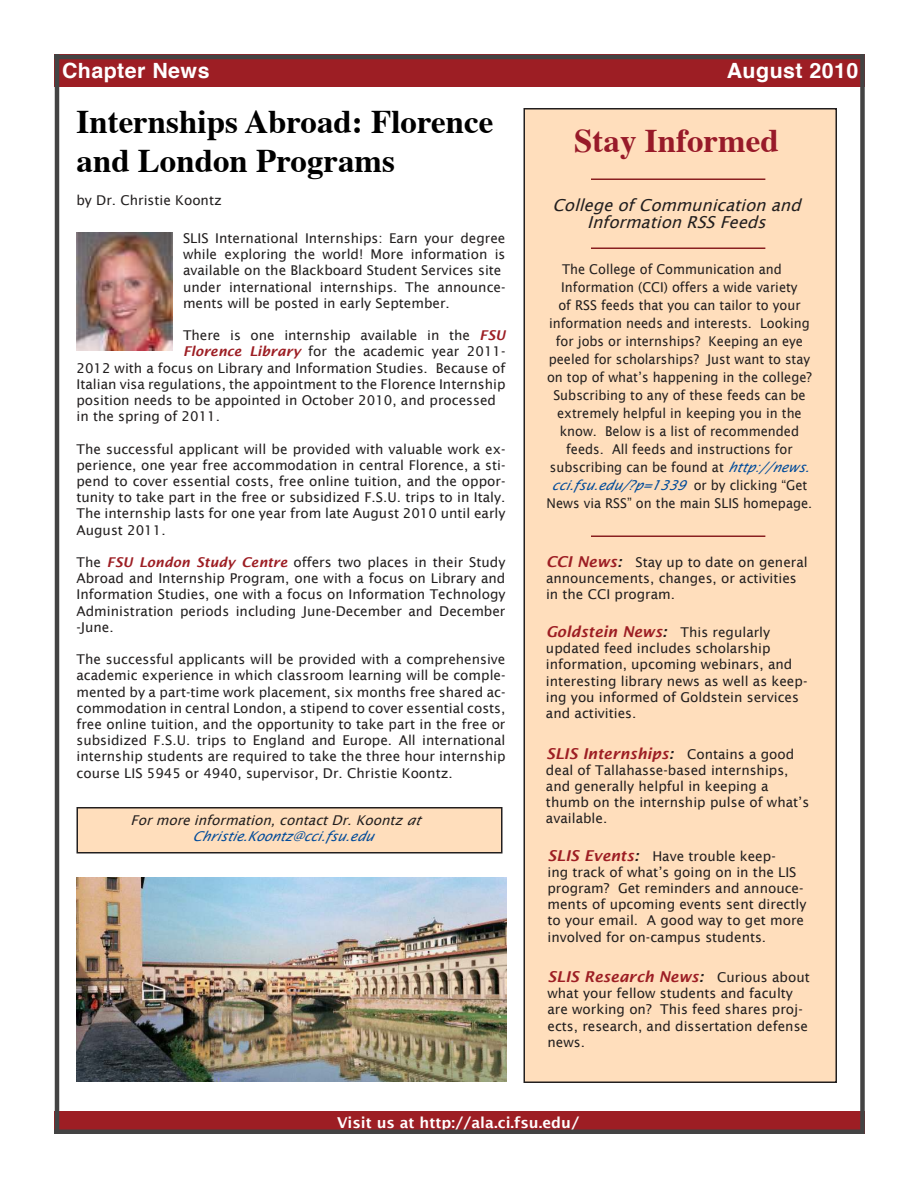
<style>
.page{position:relative;width:918px;height:1188px;background:#fff}
.page>*{position:absolute;margin:0;border:0;box-sizing:border-box;transform-origin:0 0}
.t1{font:700 33px/39.6px "Times";color:#000}
.t2{font:700 33px "Times";color:#981a29}
.t3{font:700 21px "Helvetica";letter-spacing:.02em;color:#fff}
.t4{font:italic 16.5px/16.2px "Lucida Sans";color:#221f1f;text-align:center}
.t5{font:italic 600 15px "Lucida Sans";color:#9d1e24}
.t6{font:600 15px "Lucida Sans";color:#fff}
.t7{font:13.5px/16.2px "Lucida Sans";color:#221f1f}
.t8{font:13.5px "Lucida Sans";color:#221f1f;scale:.95 1}
.t9{font:italic 13.5px/16.2px "Lucida Sans";color:#221f1f}
.t10{font:italic 13.5px "Lucida Sans";color:#014b9a}
.s1{font-weight:600;font-style:italic;color:#9d1e24}
.s2{font-style:italic;color:#014b9a}
.s3{font-style:normal;color:#221f1f}
.s4{font-weight:600;font-style:italic;font-size:15px;color:#9d1e24}
.s5{font-weight:600;font-style:italic;font-size:15px}
.s6{color:#221f1f}
.s7{font-weight:400;font-style:normal;font-size:13.5px;color:#221f1f}
.s8{font-style:inherit}
.s9{color:#014b9a}
</style>
<div class="page">
<div style="left:77px;top:808px;width:425px;height:45px;background:#ffdebc"></div>
<div style="left:77px;top:807px;width:426px;height:46px;border:2px solid #221f1f"></div>
<img style="left:76px;top:878px;width:431px;height:204px">
<div style="left:524px;top:109px;width:312px;height:973px;background:#ffdebc"></div>
<div style="left:524px;top:108px;width:313px;height:975px;border:2px solid #221f1f"></div>
<hr style="left:591px;top:178px;width:174px;height:2px;background:#891f20">
<hr style="left:591px;top:247px;width:174px;height:2px;background:#891f20">
<hr style="left:591px;top:535px;width:174px;height:2px;background:#891f20">
<div style="left:55px;top:54px;width:810px;height:33px;background:#9d1e24"></div>
<div style="left:55px;top:1111px;width:810px;height:23px;background:#9d1e24"></div>
<hr style="left:54px;top:55px;width:810px;height:4px;background:#434343">
<div style="left:54px;top:1129px;width:810px;height:5px;background:#434343"></div>
<hr style="left:55px;top:54px;width:4px;height:1080px;background:#434343">
<div style="left:860px;top:54px;width:5px;height:1080px;background:#434343"></div>
<img style="left:76px;top:232px;width:96px;height:119px">
<h2 class="t3" style="left:62px;top:63px;width:149px">Chapter News</h2>
<h2 class="t3" style="left:727px;top:63px;width:133px">August 2010</h2>
<h1 class="t1" style="left:76px;top:98px;width:418px">Internships Abroad: Florence and London Programs</h1>
<p class="t7" style="left:76px;top:192px;width:147px">by Dr. Christie Koontz</p>
<p class="t7" style="left:183px;top:230px;width:324px">SLIS International Internships: Earn your degree while exploring the world! More information is available on the Blackboard Student Services site under international internships. The announce&shy;ments will be posted in early September.</p>
<p class="t7" style="left:183px;top:328px;width:324px">There is one internship available in the <span class="s1">FSU</span></p>
<p class="t7" style="left:183px;top:344px;width:324px"><span class="s1">Florence Library</span> for the academic year 2011-</p>
<p class="t7" style="left:77px;top:361px;width:430px">2012 with a focus on Library and Information Studies. Because of</p>
<p class="t7" style="left:77px;top:377px;width:431px">Italian visa regulations, the appointment to the Florence Internship</p>
<p class="t7" style="left:77px;top:393px;width:421px">position needs to be appointed in October 2010, and processed</p>
<p class="t7" style="left:77px;top:409px;width:145px">in the spring of 2011.</p>
<p class="t7" style="left:77px;top:442px;width:430px;text-align:justify">The successful applicant will be provided with valuable work ex&shy;perience, one year free accommodation in central Florence, a sti&shy;pend to cover essential costs, free online tuition, and the oppor&shy;tunity to take part in the free or subsidized F.S.U. trips to in Italy.<br>The internship lasts for one year from late August 2010 until early August 2011.</p>
<p class="t7" style="left:76px;top:555px;width:430px;text-align:justify">The <span class="s1">FSU London Study Centre</span> offers two places in their Study Abroad and Internship Program, one with a focus on Library and Information Studies, one with a focus on Information Technology Administration periods including June-December and December -June.</p>
<p class="t7" style="left:76px;top:652px;width:431px;text-align:justify">The successful applicants will be provided with a comprehensive academic experience in which classroom learning will be comple&shy;mented by a part-time work placement, six months free shared ac&shy;commodation in central London, a stipend to cover essential costs, free online tuition, and the opportunity to take part in the free or subsidized F.S.U. trips to England and Europe. All international internship students are required to take the three hour internship course LIS 5945 or 4940, supervisor, Dr. Christie Koontz.</p>
<h1 class="t2" style="left:574px;top:129px;width:206px">Stay Informed</h1>
<p class="t4" style="left:553px;top:199px;width:254px">College of Communication and<br>Information RSS Feeds</p>
<p class="t8" style="left:562px;top:264px;width:233px">The College of Communication and</p>
<p class="t8" style="left:561px;top:282px;width:250px">Information (CCI) offers a wide variety</p>
<p class="t8" style="left:558px;top:300px;width:256px">of RSS feeds that you can tailor to your</p>
<p class="t8" style="left:549px;top:318px;width:276px">information needs and interests. Looking</p>
<p class="t8" style="left:556px;top:336px;width:262px">for jobs or internships? Keeping an eye</p>
<p class="t8" style="left:549px;top:354px;width:277px">peeled for scholarships? Just want to stay</p>
<p class="t8" style="left:547px;top:372px;width:280px">on top of what’s happening in the college?</p>
<p class="t8" style="left:553px;top:390px;width:267px">Subscribing to any of these feeds can be</p>
<p class="t8" style="left:557px;top:408px;width:259px">extremely helpful in keeping you in the</p>
<p class="t8" style="left:560px;top:426px;width:254px">know. Below is a list of recommended</p>
<p class="t8" style="left:566px;top:444px;width:240px">feeds. All feeds and instructions for</p>
<p class="t8" style="left:550px;top:462px;width:278px">subscribing can be found at <span class="s2">http://news.</span></p>
<p class="t10" style="left:552px;top:480px;width:257px">cci.fsu.edu/?p=1339 <span class="s3">or by clicking “Get</span></p>
<p class="t8" style="left:547px;top:498px;width:281px">News via RSS” on the main SLIS homepage.</p>
<p class="t7" style="left:546px;top:555px;width:263px"><span class="s4">CCI News</span><span class="s5">:</span> Stay up to date on general announcements, changes, or activities in the CCI program.</p>
<p class="t5" style="left:546px;top:625px;width:226px">Goldstein News<span class="s6">:</span> <span class="s7">This regularly</span></p>
<p class="t7" style="left:546px;top:641px;width:263px">updated feed includes scholarship information, upcoming webinars, and interesting library news as well as keep&shy;ing you informed of Goldstein services and activities.</p>
<p class="t5" style="left:546px;top:747px;width:250px">SLIS Internships<span class="s6">:</span> <span class="s7">Contains a good</span></p>
<p class="t7" style="left:546px;top:763px;width:265px">deal of Tallahasse-based internships, and generally helpful in keeping a thumb on the internship pulse of what’s available.</p>
<p class="t7" style="left:548px;top:849px;width:260px"><span class="s4">SLIS Events</span><span class="s5">:</span> Have trouble keep-<br>ing track of what’s going on in the LIS program? Get reminders and annouce&shy;ments of upcoming events sent directly to your email. A good way to get more involved for on-campus students.</p>
<p class="t5" style="left:548px;top:970px;width:264px">SLIS Research News<span class="s6">:</span> <span class="s7">Curious about</span></p>
<p class="t7" style="left:547px;top:986px;width:262px">what your fellow students and faculty are working on? This feed shares proj&shy;ects, research, and dissertation defense news.</p>
<p class="t9" style="left:192px;top:812px;width:229px;text-indent:-62px">Formoreinformation,contactDr.Koontz <span class="s8">at<br></span><span class="s9">Christie.Koontz@cci.fsu.edu</span></p>
<p class="t6" style="left:337px;top:1116px;width:244px">Visit us at http://ala.ci.fsu.edu/</p>
</div>
